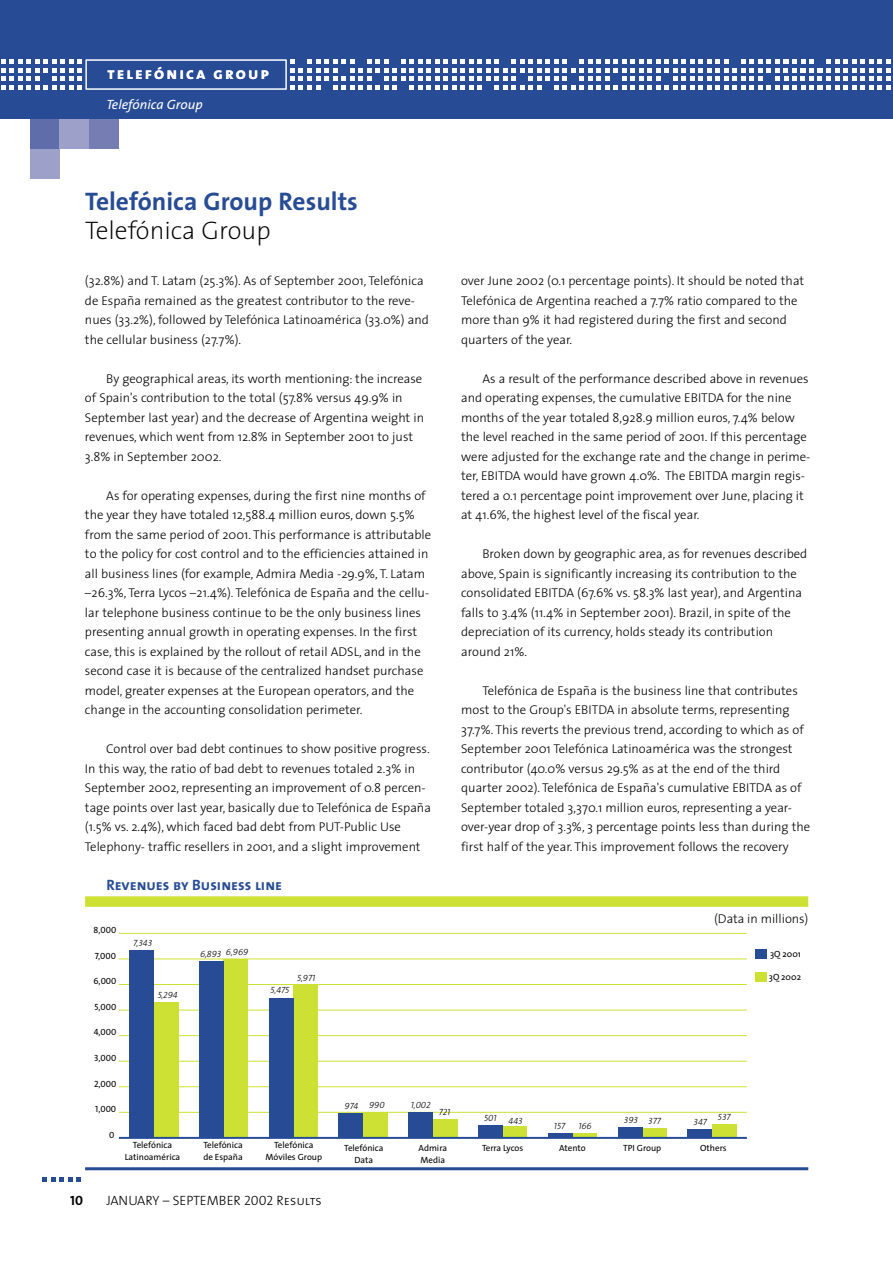
<style>
.page{position:relative;width:893px;height:1263px;background:#fff}
.page>*{position:absolute;margin:0;border:0;box-sizing:border-box;transform-origin:0 0}
.t1{font:700 25.5px "The Sans";color:#274c95}
.t2{font:200 25.5px "The Sans";color:#000}
.t3{font:16.5px "The Sans Bold Caps";letter-spacing:.13em;color:#fff}
.t4{font:15px "The Sans Bold Caps";color:#274c95}
.t5{font:13.5px "The Sans Light Caps";color:#000}
.t6{font:italic 13.5px "The Sans";color:#fff}
.t7{font:13.5px "The Sans Bold Caps";color:#000}
.t8{font:300 12.75px/19.5px "The Sans";color:#000}
.t9{font:9px/12px "The Sans";color:#000;text-align:center}
.t10{font:italic 9px "The Sans Light Caps";color:#000}
.t11{font:9px "The Sans Caps";color:#000}
</style>
<div class="page">
<div style="left:0;top:0;width:892px;height:119px;background:#274c95"></div>
<div style="left:30px;top:119px;width:30px;height:30px;background:#5f6daa"></div>
<div style="left:60px;top:119px;width:29px;height:30px;background:#9da0c9"></div>
<div style="left:89px;top:119px;width:30px;height:30px;background:#757db3"></div>
<div style="left:30px;top:149px;width:30px;height:30px;background:#9da0c9"></div>
<svg style="left:43px;top:1178px;width:38px;height:4px"></svg>
<svg style="left:1px;top:60px;width:81px;height:29px"></svg>
<svg style="left:290px;top:60px;width:600px;height:29px"></svg>
<div style="left:86px;top:60px;width:200px;height:29px;border:1px solid #fff"></div>
<div style="left:85px;top:896px;width:723px;height:11px;background:#cce134"></div>
<hr style="left:85px;top:1167px;width:723px;height:3px;background:#274c95">
<div style="left:755px;top:949px;width:11px;height:10px;background:#274c95"></div>
<div style="left:755px;top:972px;width:11px;height:9px;background:#cce134"></div>
<hr style="left:119px;top:1112px;width:627px;height:1px;background:#cce134">
<hr style="left:119px;top:1086px;width:627px;height:1px;background:#cce134">
<hr style="left:119px;top:1061px;width:627px;height:1px;background:#cce134">
<hr style="left:119px;top:1035px;width:627px;height:1px;background:#cce134">
<hr style="left:119px;top:1010px;width:627px;height:1px;background:#cce134">
<hr style="left:119px;top:984px;width:627px;height:1px;background:#cce134">
<hr style="left:119px;top:959px;width:627px;height:1px;background:#cce134">
<hr style="left:119px;top:933px;width:627px;height:1px;background:#cce134">
<div style="left:154px;top:1003px;width:24px;height:135px;background:#cce134"></div>
<div style="left:223px;top:960px;width:25px;height:178px;background:#cce134"></div>
<div style="left:293px;top:985px;width:25px;height:153px;background:#cce134"></div>
<div style="left:363px;top:1113px;width:24px;height:25px;background:#cce134"></div>
<div style="left:433px;top:1119px;width:24px;height:19px;background:#cce134"></div>
<div style="left:502px;top:1127px;width:25px;height:11px;background:#cce134"></div>
<svg style="left:572px;top:1134px;width:25px;height:3px"></svg>
<div style="left:642px;top:1128px;width:24px;height:10px;background:#cce134"></div>
<div style="left:712px;top:1124px;width:24px;height:14px;background:#cce134"></div>
<div style="left:129px;top:950px;width:25px;height:188px;background:#274c95"></div>
<div style="left:199px;top:962px;width:24px;height:176px;background:#274c95"></div>
<div style="left:269px;top:998px;width:24px;height:140px;background:#274c95"></div>
<div style="left:339px;top:1113px;width:24px;height:25px;background:#274c95"></div>
<div style="left:408px;top:1112px;width:25px;height:26px;background:#274c95"></div>
<div style="left:478px;top:1125px;width:24px;height:13px;background:#274c95"></div>
<hr style="left:548px;top:1134px;width:24px;height:4px;background:#274c95">
<div style="left:617px;top:1128px;width:25px;height:10px;background:#274c95"></div>
<div style="left:687px;top:1129px;width:25px;height:9px;background:#274c95"></div>
<hr style="left:119px;top:1137px;width:627px;height:2px;background:#274c95">
<p class="t3" style="left:107px;top:63px;width:163px">telefónica group</p>
<p class="t6" style="left:106px;top:100px;width:98px">Telefónica Group</p>
<h1 class="t1" style="left:85px;top:192px;width:274px">Telefónica Group Results</h1>
<h1 class="t2" style="left:85px;top:221px;width:187px">Telefónica Group</h1>
<p class="t8" style="left:85px;top:272px;width:345px">(32.8%) and T. Latam (25.3%). As of September 2001, Telefónica de España remained as the greatest contributor to the reve&shy;nues (33.2%), followed by Telefónica Latinoamérica (33.0%) and the cellular business (27.7%).</p>
<p class="t8" style="left:85px;top:370px;width:341px;text-indent:21px">By geographical areas, its worth mentioning: the increase of Spain's contribution to the total (57.8% versus 49.9% in September last year) and the decrease of Argentina weight in revenues, which went from 12.8% in September 2001 to just 3.8% in September 2002.</p>
<p class="t8" style="left:85px;top:487px;width:348px;text-indent:21px">As for operating expenses, during the first nine months of the year they have totaled 12,588.4 million euros, down 5.5% from the same period of 2001. This performance is attributable to the policy for cost control and to the efficiencies attained in all business lines (for example, Admira Media -29.9%, T. Latam –26.3%, Terra Lycos –21.4%). Telefónica de España and the cellu&shy;lar telephone business continue to be the only business lines presenting annual growth in operating expenses. In the first case, this is explained by the rollout of retail ADSL, and in the second case it is because of the centralized handset purchase model, greater expenses at the European operators, and the change in the accounting consolidation perimeter.</p>
<p class="t8" style="left:85px;top:740px;width:347px;text-indent:21px">Control over bad debt continues to show positive progress.<br>In this way, the ratio of bad debt to revenues totaled 2.3% in September 2002, representing an improvement of 0.8 percen&shy;tage points over last year, basically due to Telefónica de España (1.5% vs. 2.4%), which faced bad debt from PUT-Public Use Telephony- traffic resellers in 2001, and a slight improvement</p>
<p class="t4" style="left:106px;top:876px;width:177px">Revenues by Business line</p>
<p class="t11" style="left:94px;top:925px;width:24px">8,000</p>
<p class="t11" style="left:95px;top:950px;width:23px">7,000</p>
<p class="t11" style="left:93px;top:976px;width:25px">6,000</p>
<p class="t11" style="left:94px;top:1002px;width:23px">5,000</p>
<p class="t11" style="left:94px;top:1027px;width:24px">4,000</p>
<p class="t11" style="left:94px;top:1053px;width:24px">3,000</p>
<p class="t11" style="left:94px;top:1078px;width:24px">2,000</p>
<p class="t11" style="left:95px;top:1104px;width:22px">1,000</p>
<p class="t11" style="left:109px;top:1129px;width:7px">0</p>
<p class="t10" style="left:133px;top:937px;width:20px">7,343</p>
<p class="t10" style="left:158px;top:990px;width:21px">5,294</p>
<p class="t10" style="left:226px;top:947px;width:24px">6,969</p>
<p class="t10" style="left:200px;top:949px;width:23px">6,893</p>
<p class="t10" style="left:270px;top:985px;width:20px">5,475</p>
<p class="t10" style="left:297px;top:972px;width:19px">5,971</p>
<p class="t10" style="left:344px;top:1100px;width:15px">974</p>
<p class="t10" style="left:411px;top:1099px;width:21px">1,002</p>
<p class="t10" style="left:369px;top:1100px;width:17px">990</p>
<p class="t10" style="left:439px;top:1107px;width:13px">721</p>
<p class="t8" style="left:461px;top:272px;width:344px">over June 2002 (0.1 percentage points). It should be noted that Telefónica de Argentina reached a 7.7% ratio compared to the more than 9% it had registered during the first and second quarters of the year.</p>
<p class="t8" style="left:461px;top:370px;width:351px;text-indent:21px">As a result of the performance described above in revenues and operating expenses, the cumulative EBITDA for the nine months of the year totaled 8,928.9 million euros, 7.4% below the level reached in the same period of 2001. If this percentage were adjusted for the exchange rate and the change in perime&shy;ter, EBITDA would have grown 4.0%. The EBITDA margin regis&shy;tered a 0.1 percentage point improvement over June, placing it at 41.6%, the highest level of the fiscal year.</p>
<p class="t8" style="left:461px;top:545px;width:347px;text-indent:21px">Broken down by geographic area, as for revenues described above, Spain is significantly increasing its contribution to the consolidated EBITDA (67.6% vs. 58.3% last year), and Argentina falls to 3.4% (11.4% in September 2001). Brazil, in spite of the depreciation of its currency, holds steady its contribution around 21%.</p>
<p class="t8" style="left:461px;top:682px;width:350px;text-indent:21px">Telefónica de España is the business line that contributes most to the Group's EBITDA in absolute terms, representing 37.7%. This reverts the previous trend, according to which as of September 2001 Telefónica Latinoamérica was the strongest contributor (40.0% versus 29.5% as at the end of the third quarter 2002). Telefónica de España's cumulative EBITDA as of September totaled 3,370.1 million euros, representing a year&shy;over-year drop of 3.3%, 3 percentage points less than during the first half of the year. This improvement follows the recovery</p>
<p class="t8" style="left:714px;top:910px;width:96px">(Data in millions)</p>
<p class="t9" style="left:770px;top:949px;width:32px">3Q 2001</p>
<p class="t9" style="left:768px;top:972px;width:34px">3Q 2002</p>
<p class="t10" style="left:484px;top:1112px;width:14px">501</p>
<p class="t10" style="left:508px;top:1115px;width:16px">443</p>
<p class="t10" style="left:554px;top:1121px;width:13px">157</p>
<p class="t10" style="left:578px;top:1121px;width:15px">166</p>
<p class="t10" style="left:623px;top:1115px;width:16px">393</p>
<p class="t10" style="left:693px;top:1116px;width:15px">347</p>
<p class="t10" style="left:648px;top:1115px;width:14px">377</p>
<p class="t10" style="left:718px;top:1111px;width:14px">537</p>
<p class="t9" style="left:125px;top:1140px;width:57px">Telefónica<br>Latinoamérica</p>
<p class="t9" style="left:203px;top:1140px;width:41px;text-align:left">Telefónica de España</p>
<p class="t9" style="left:265px;top:1140px;width:58px">Telefónica<br>Móviles Group</p>
<p class="t7" style="left:70px;top:1192px;width:14px">10</p>
<p class="t5" style="left:106px;top:1192px;width:217px">JANUARY – SEPTEMBER 2002 Results</p>
<p class="t9" style="left:344px;top:1143px;width:41px">Telefónica<br>Data</p>
<p class="t9" style="left:418px;top:1143px;width:30px;text-align:left">Admira<br>Media</p>
<p class="t9" style="left:482px;top:1143px;width:43px">Terra Lycos</p>
<p class="t9" style="left:559px;top:1143px;width:28px">Atento</p>
<p class="t9" style="left:623px;top:1143px;width:39px">TPI Group</p>
<p class="t9" style="left:700px;top:1143px;width:28px">Others</p>
</div>
